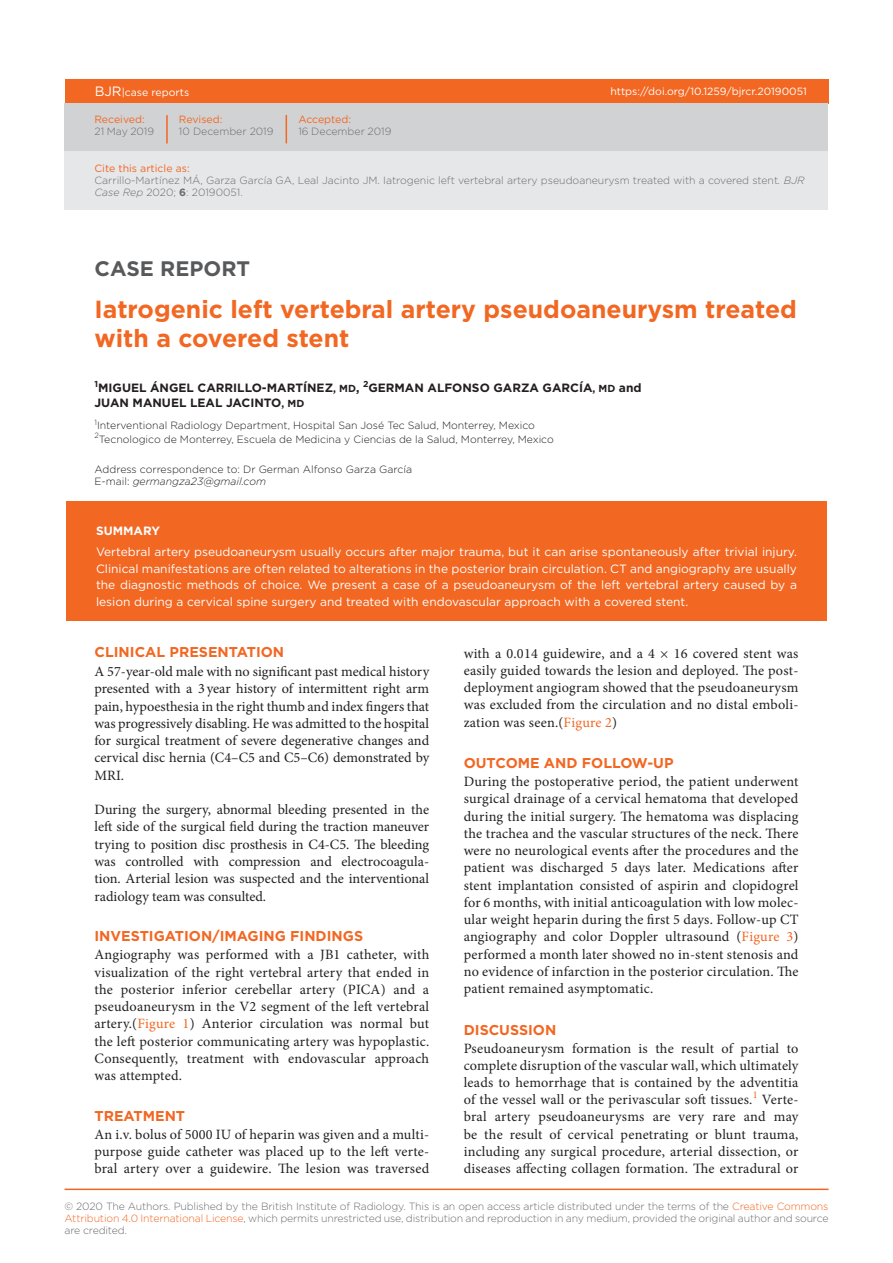
<style>
.page{position:relative;width:893px;height:1263px;background:#fff}
.page>*{position:absolute;margin:0;border:0;box-sizing:border-box;transform-origin:0 0}
.t1{font:700 24.75px/29.2px "Gotham";color:#f26722}
.t2{font:700 21px "Gotham";color:#58595b}
.t3{font:14.25px/17.2px "Minion Pro";letter-spacing:.01em;color:#231f20;text-align:justify}
.t4{font:700 14.25px "Gotham";color:#f26722}
.t5{font:12px/16.5px "Gotham";color:#fff;text-align:justify}
.t6{font:700 12px/15px "Gotham";color:#231f20}
.t7{font:700 12px "Gotham";color:#fff}
.t8{font:300 10.5px/12px "Gotham";color:#6c6d70;text-align:justify}
.t9{font:300 10.5px/13.5px "Gotham";letter-spacing:-.005em;color:#231f20}
.t10{font:10.5px "Gotham";color:#fff}
.t11{font:10.5px "Gotham";color:#f26722}
.s1{font-size:13.5px}
.s2{font-weight:400;color:#f26722}
.s3{font-style:italic}
.s4{font-weight:700}
.s5{font-size:10.2px}
.s6{color:#f26722}
</style>
<div class="page">
<div style="left:65px;top:79px;width:764px;height:24px;background:#f26722"></div>
<hr style="left:65px;top:1188px;width:763px;height:2px;background:#f26722">
<div style="left:64px;top:135px;width:764px;height:75px;background:#e6e7e9"></div>
<div style="left:64px;top:103px;width:764px;height:47px;background:#d1d2d4"></div>
<svg style="left:286px;top:115px;width:1px;height:28px"></svg>
<hr style="left:166px;top:115px;width:2px;height:29px;background:#f26722">
<div style="left:66px;top:501px;width:761px;height:120px;background:#f26722"></div>
<p class="t10" style="left:95px;top:85px;width:96px"><span class="s1">BJR</span>|case reports</p>
<p class="t10" style="left:610px;top:85px;width:198px">https://doi.org/10.1259/bjrcr.20190051</p>
<p class="t11" style="left:94px;top:113px;width:52px">Received:</p>
<p class="t8" style="left:94px;top:125px;width:61px">21 May 2019</p>
<p class="t11" style="left:179px;top:113px;width:45px">Revised:</p>
<p class="t8" style="left:179px;top:125px;width:96px">10 December 2019</p>
<p class="t11" style="left:298px;top:113px;width:54px">Accepted:</p>
<p class="t8" style="left:298px;top:125px;width:95px">16 December 2019</p>
<p class="t8" style="left:94px;top:162px;width:712px;text-align:left"><span class="s2">Cite this article as:<br></span>Carrillo-Martínez MÁ, Garza García GA, Leal Jacinto JM. Iatrogenic left vertebral artery pseudoaneurysm treated with a covered stent<span class="s3">. BJR<br>Case Rep</span> 2020; <span class="s4">6</span>: 20190051.</p>
<h2 class="t2" style="left:94px;top:254px;width:157px">CASE REPORT</h2>
<h1 class="t1" style="left:94px;top:294px;width:704px">IATROGENIC LEFT VERTEBRAL ARTERY PSEUDOANEURYSM TREATED<br>WITH A COVERED STENT</h1>
<p class="t6" style="left:94px;top:380px;width:549px"><sup>1</sup>MI GUEL ÁNGEL CARRI LLO-MARTÍNEZ<span class="s5">, MD</span>, <sup>2</sup>GERMAN ALFONSO GARZA GARCÍA<span class="s5">, MD</span> AND<br>JUAN MANUEL LEAL JACI NTO<span class="s5">, MD</span></p>
<p class="t9" style="left:94px;top:419px;width:461px"><sup>1</sup>Interventional Radiology Department, Hospital San José Tec Salud, Monterrey, Mexico<br><sup>2</sup>Tecnologico de Monterrey, Escuela de Medicina y Ciencias de la Salud, Monterrey, Mexico</p>
<p class="t9" style="left:94px;top:463px;width:319px;line-height:12px">Address correspondence to: Dr German Alfonso Garza García<br>E-mail: <span class="s3">germangza23@gmail.com</span></p>
<p class="t7" style="left:96px;top:523px;width:66px">SU MMARY</p>
<p class="t5" style="left:96px;top:543px;width:702px">Vertebral artery pseudoaneurysm usually occurs after major trauma, but it can arise spontaneously after trivial injury.<br>Clinical manifestations are often related to alterations in the posterior brain circulation. CT and angiography are usually the diagnostic methods of choice. We present a case of a pseudoaneurysm of the left vertebral artery caused by a lesion during a cervical spine surgery and treated with endovascular approach with a covered stent.</p>
<p class="t4" style="left:94px;top:643px;width:191px">CLI NICAL PRESENTATION</p>
<p class="t3" style="left:94px;top:663px;width:336px">A 57-year-old male with no significant past medical history presented with a 3 year history of intermittent right arm pain, hypoesthesia in the right thumb and index fingers that was progressively disabling. He was admitted to the hospital for surgical treatment of severe degenerative changes and cervical disc hernia (C4–C5 and C5–C6) demonstrated by MRI.</p>
<p class="t3" style="left:94px;top:801px;width:336px">During the surgery, abnormal bleeding presented in the left side of the surgical field during the traction maneuver trying to position disc prosthesis in C4-C5. The bleeding was controlled with compression and electrocoagula&shy;tion. Arterial lesion was suspected and the interventional radiology team was consulted.</p>
<p class="t4" style="left:94px;top:927px;width:270px">INVESTIGATION/IMAGI NG FI NDI NGS</p>
<p class="t3" style="left:94px;top:946px;width:336px">Angiography was performed with a JB1 catheter, with visualization of the right vertebral artery that ended in the posterior inferior cerebellar artery (PICA) and a pseudoaneurysm in the V2 segment of the left vertebral artery.(<span class="s6">Figure 1</span>) Anterior circulation was normal but the left posterior communicating artery was hypoplastic.<br>Consequently, treatment with endovascular approach was attempted.</p>
<p class="t4" style="left:94px;top:1106px;width:92px">TREATM ENT</p>
<p class="t3" style="left:94px;top:1126px;width:336px">An i.v. bolus of 5000 IU of heparin was given and a multi&shy;purpose guide catheter was placed up to the left verte&shy;bral artery over a guidewire. The lesion was traversed</p>
<p class="t3" style="left:464px;top:644px;width:336px">with a 0.014 guidewire, and a 4 × 16 covered stent was easily guided towards the lesion and deployed. The post&shy;deployment angiogram showed that the pseudoaneurysm was excluded from the circulation and no distal emboli&shy;zation was seen.(<span class="s6">Figure 2</span>)</p>
<p class="t4" style="left:464px;top:754px;width:211px">OUTCOM E AND FOLLOW-UP</p>
<p class="t3" style="left:464px;top:773px;width:336px">During the postoperative period, the patient underwent surgical drainage of a cervical hematoma that developed during the initial surgery. The hematoma was displacing the trachea and the vascular structures of the neck. There were no neurological events after the procedures and the patient was discharged 5 days later. Medications after stent implantation consisted of aspirin and clopidogrel for 6 months, with initial anticoagulation with low molec&shy;ular weight heparin during the first 5 days. Follow-up CT angiography and color Doppler ultrasound (<span class="s6">Figure 3</span>) performed a month later showed no in-stent stenosis and no evidence of infarction in the posterior circulation. The patient remained asymptomatic.</p>
<p class="t4" style="left:464px;top:1020px;width:94px">DISCUSSION</p>
<p class="t3" style="left:464px;top:1039px;width:336px">Pseudoaneurysm formation is the result of partial to complete disruption of the vascular wall, which ultimately leads to hemorrhage that is contained by the adventitia of the vessel wall or the perivascular soft tissues.<sup>1</sup> Verte&shy;bral artery pseudoaneurysms are very rare and may be the result of cervical penetrating or blunt trauma, including any surgical procedure, arterial dissection, or diseases affecting collagen formation. The extradural or</p>
<p class="t8" style="left:64px;top:1200px;width:765px">© 2020 The Authors. Published by the British Institute of Radiology. This is an open access article distributed under the terms of the <span class="s6">Creative Commons Attribution 4.0 International License</span>, which permits unrestricted use, distribution and reproduction in any medium, provided the original author and source are credited.</p>
</div>
